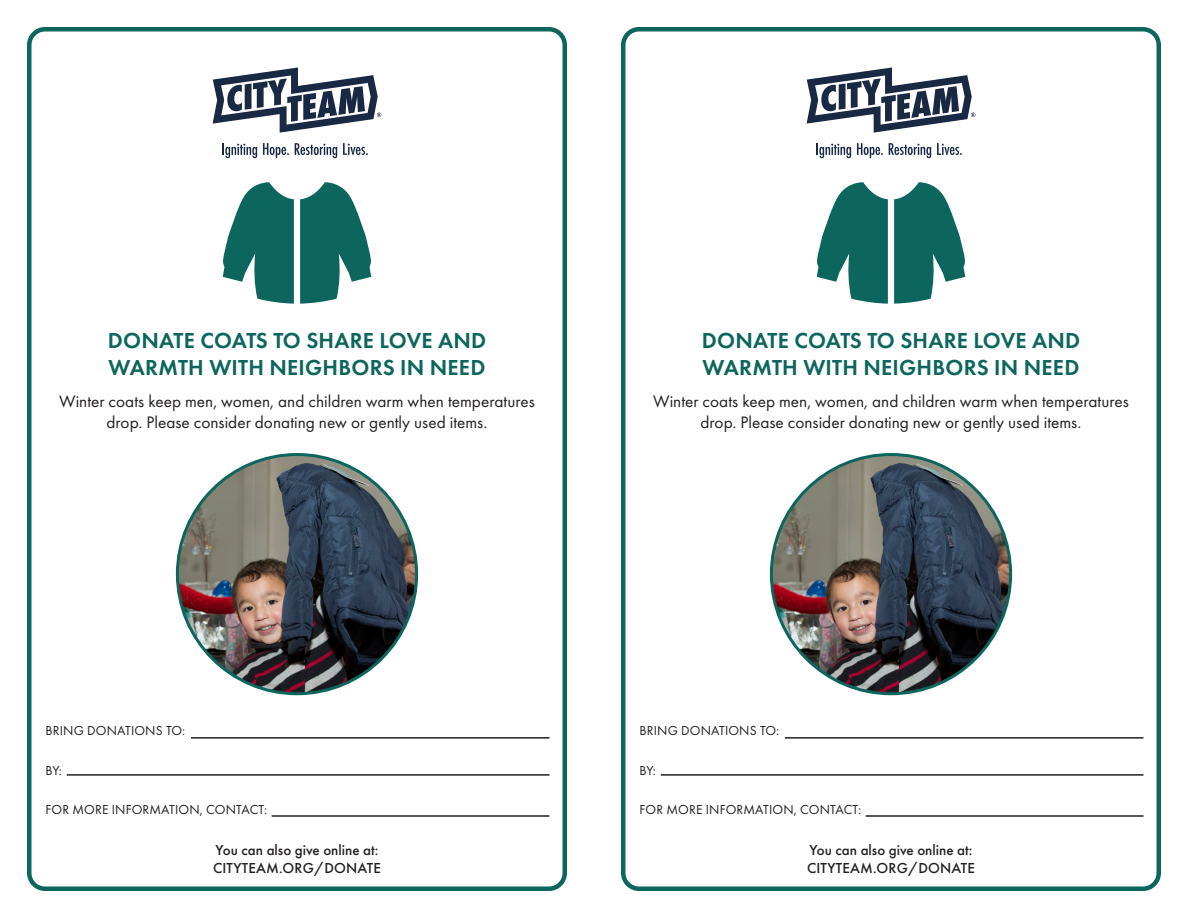
<style>
.page{position:relative;width:1188px;height:918px;background:#fff}
.page>*{position:absolute;margin:0;border:0;box-sizing:border-box;transform-origin:0 0}
.t1{font:600 22.5px "Futura PT";letter-spacing:.01em;color:#0d665e}
.t2{font:17.25px/20.7px "Futura PT";color:#231f20;text-align:center}
.t3{font:500 15px "Futura PT";color:#231f20}
.t4{font:13.5px "Futura PT";letter-spacing:.01em;color:#231f20}
</style>
<div class="page">
<div style="left:27px;top:27px;width:540px;height:864px;border:4px solid #0d665e;border-radius:16px"></div>
<div style="left:621px;top:27px;width:540px;height:864px;border:4px solid #0d665e;border-radius:16px"></div>
<img style="left:177px;top:455px;width:240px;height:239px;border-radius:120px">
<img style="left:771px;top:455px;width:240px;height:239px;border-radius:120px">
<svg style="left:223px;top:182px;width:71px;height:122px"></svg>
<svg style="left:300px;top:182px;width:71px;height:122px"></svg>
<svg style="left:817px;top:182px;width:71px;height:122px"></svg>
<svg style="left:894px;top:182px;width:71px;height:122px"></svg>
<svg style="left:222px;top:143px;width:35px;height:15px"></svg>
<svg style="left:263px;top:143px;width:26px;height:15px"></svg>
<svg style="left:295px;top:143px;width:42px;height:15px"></svg>
<svg style="left:343px;top:143px;width:25px;height:12px"></svg>
<svg style="left:213px;top:68px;width:168px;height:65px"></svg>
<svg style="left:816px;top:143px;width:35px;height:15px"></svg>
<svg style="left:857px;top:143px;width:26px;height:15px"></svg>
<svg style="left:889px;top:143px;width:42px;height:15px"></svg>
<svg style="left:937px;top:143px;width:25px;height:12px"></svg>
<svg style="left:807px;top:68px;width:168px;height:65px"></svg>
<hr style="left:191px;top:737px;width:358px;height:2px;background:#231f20">
<hr style="left:67px;top:774px;width:482px;height:2px;background:#231f20">
<hr style="left:272px;top:815px;width:277px;height:2px;background:#231f20">
<hr style="left:785px;top:737px;width:358px;height:2px;background:#231f20">
<hr style="left:661px;top:774px;width:482px;height:2px;background:#231f20">
<hr style="left:866px;top:815px;width:277px;height:2px;background:#231f20">
<p class="t1" style="left:108px;top:327px;width:380px">DONATE COATS TO SHARE LOVE AND</p>
<p class="t1" style="left:109px;top:354px;width:378px">WARMTH WITH NEIGHBORS IN NEED</p>
<p class="t1" style="left:702px;top:327px;width:380px">DONATE COATS TO SHARE LOVE AND</p>
<p class="t1" style="left:703px;top:354px;width:378px">WARMTH WITH NEIGHBORS IN NEED</p>
<p class="t2" style="left:59px;top:391px;width:477px">Winter coats keep men, women, and children warm when temperatures drop. Please consider donating new or gently used items.</p>
<p class="t2" style="left:653px;top:391px;width:477px">Winter coats keep men, women, and children warm when temperatures drop. Please consider donating new or gently used items.</p>
<p class="t4" style="left:46px;top:723px;width:141px">BRING DONATIONS TO:</p>
<p class="t4" style="left:46px;top:762px;width:18px">BY:</p>
<p class="t4" style="left:46px;top:801px;width:223px">FOR MORE INFORMATION, CONTACT:</p>
<p class="t3" style="left:216px;top:841px;width:164px">You can also give online at:</p>
<p class="t3" style="left:213px;top:859px;width:169px">CITYTEAM.ORG/DONATE</p>
<p class="t4" style="left:640px;top:723px;width:141px">BRING DONATIONS TO:</p>
<p class="t4" style="left:640px;top:762px;width:18px">BY:</p>
<p class="t4" style="left:640px;top:801px;width:223px">FOR MORE INFORMATION, CONTACT:</p>
<p class="t3" style="left:810px;top:841px;width:164px">You can also give online at:</p>
<p class="t3" style="left:807px;top:859px;width:169px">CITYTEAM.ORG/DONATE</p>
</div>
